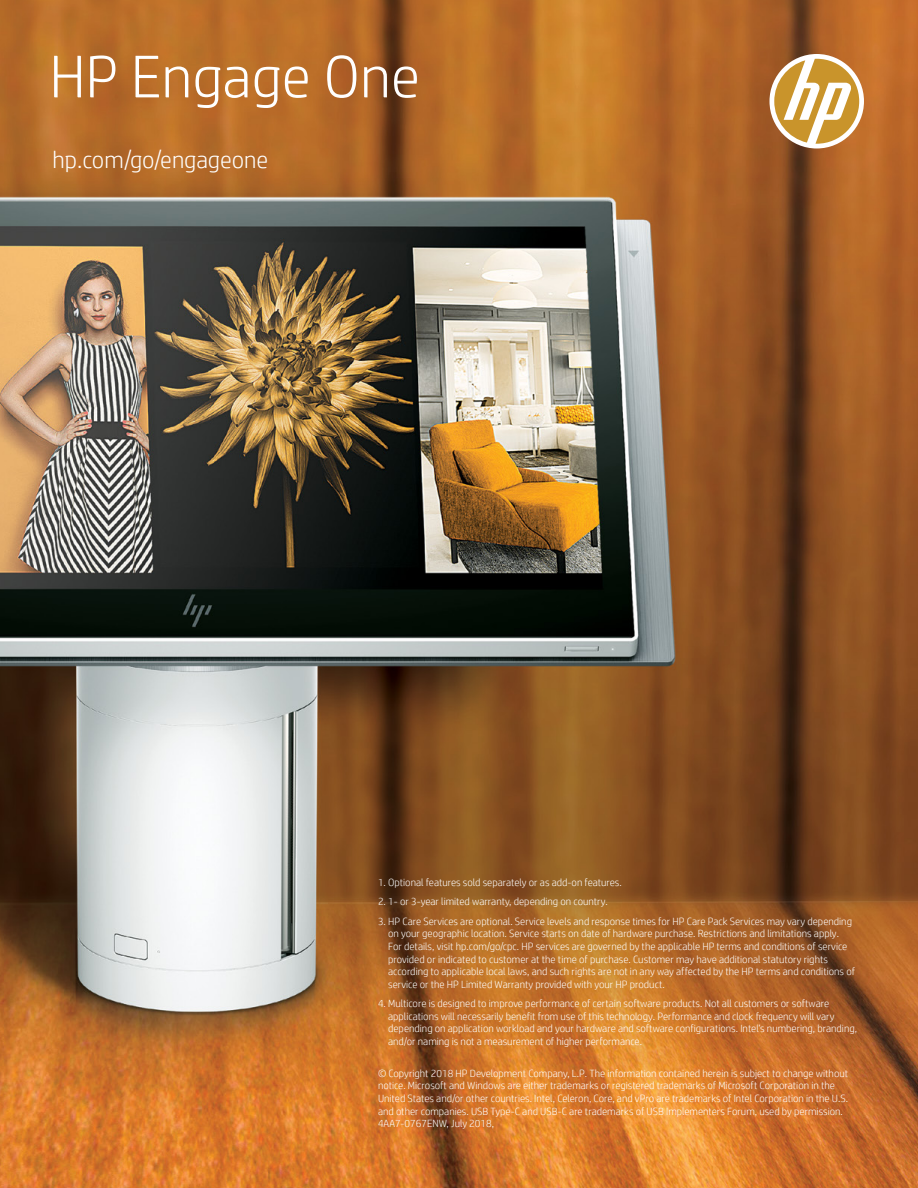
<style>
.page{position:relative;width:918px;height:1188px;background:#fff}
.page>*{position:absolute;margin:0;border:0;box-sizing:border-box;transform-origin:0 0}
.t1{font:300 60px "HP Simplified";color:#fff}
.t2{font:300 24px "HP Simplified";color:#fff}
.t3{font:300 10.5px/12.6px "HP Simplified";color:#fff}
</style>
<div class="page">
<img style="left:0;top:0;width:918px;height:1188px">
<div style="left:770px;top:54px;width:94px;height:94px;background:#fff;border-radius:50%"></div>
<svg style="left:774px;top:59px;width:85px;height:85px"></svg>
<h1 class="t1" style="left:50px;top:37px;width:372px">HP Engage One</h1>
<h2 class="t2" style="left:52px;top:144px;width:217px">hp.com/go/engageone</h2>
<p class="t3" style="left:378px;top:876px;width:245px">1. Optional features sold separately or as add-on features.</p>
<p class="t3" style="left:378px;top:895px;width:231px">2. 1- or 3-year limited warranty, depending on country.</p>
<p class="t3" style="left:388px;top:915px;width:468px;text-indent:-10px">3. HP Care Services are optional. Service levels and response times for HP Care Pack Services may vary depending on your geographic location. Service starts on date of hardware purchase. Restrictions and limitations apply.<br>For details, visit hp.com/go/cpc. HP services are governed by the applicable HP terms and conditions of service provided or indicated to customer at the time of purchase. Customer may have additional statutory rights according to applicable local laws, and such rights are not in any way affected by the HP terms and conditions of service or the HP Limited Warranty provided with your HP product.</p>
<p class="t3" style="left:388px;top:997px;width:470px;text-indent:-10px">4. Multicore is designed to improve performance of certain software products. Not all customers or software applications will necessarily benefit from use of this technology. Performance and clock frequency will vary depending on application workload and your hardware and software configurations. Intel’s numbering, branding, and/or naming is not a measurement of higher performance.</p>
<p class="t3" style="left:378px;top:1067px;width:472px">© Copyright 2018 HP Development Company, L.P. The information contained herein is subject to change without notice. Microsoft and Windows are either trademarks or registered trademarks of Microsoft Corporation in the United States and/or other countries. Intel, Celeron, Core, and vPro are trademarks of Intel Corporation in the U.S. and other companies. USB Type-C and USB-C are trademarks of USB Implementers Forum, used by permission.<br>4AA7-0767ENW, July 2018,</p>
</div>
